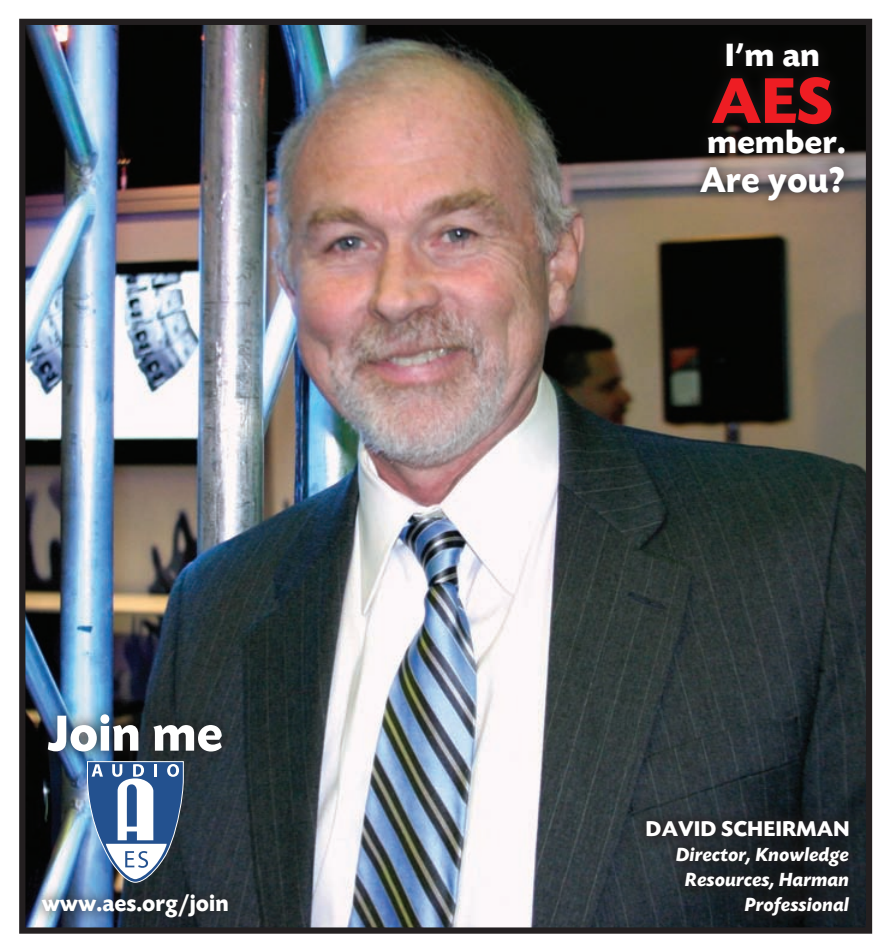
<style>
.page{position:relative;width:889px;height:951px;background:#fff}
.page>*{position:absolute;margin:0;border:0;box-sizing:border-box;transform-origin:0 0}
.t1{font:700 68px "Today SB";color:#ee1d23}
.t2{font:700 53.25px "Today SB";color:#fff;scale:.94 1}
.t3{font:700 37.75px "Today SB";color:#fff;scale:.94 1}
.t4{font:700 34px "Today SB";color:#fff}
.t5{font:700 24.25px "Today SB";color:#fff;scale:.94 1}
.t6{font:700 22.5px "Today SB";color:#fff}
.t7{font:italic 700 20px/25px "Today SB";color:#fff;text-align:right}
</style>
<div class="page">
<img style="left:26px;top:26px;width:839px;height:900px">
<div style="left:19px;top:19px;width:853px;height:914px;border:6px solid #231f20"></div>
<div style="left:689px;top:30px;width:168px;height:183px;background:#231f20;opacity:.92"></div>
<svg style="left:87px;top:763px;width:97px;height:118px"></svg>
<div style="left:30px;top:881px;width:210px;height:49px;background:#231f20;opacity:.92"></div>
<div style="left:35px;top:700px;width:199px;height:63px;background:#231f20;opacity:.92"></div>
<div style="left:633px;top:807px;width:228px;height:121px;background:#231f20;opacity:.92"></div>
<p class="t2" style="left:47px;top:704px;width:188px">Join me</p>
<p class="t5" style="left:42px;top:890px;width:200px">www.aes.org/join</p>
<p class="t4" style="left:725px;top:37px;width:97px">I’m an</p>
<p class="t1" style="left:711px;top:64px;width:123px">AES</p>
<p class="t4" style="left:707px;top:124px;width:140px">member.</p>
<p class="t3" style="left:700px;top:159px;width:155px">Are you?</p>
<p class="t6" style="left:645px;top:816px;width:205px">DAVID SCHEIRMAN</p>
<p class="t7" style="left:676px;top:842px;width:175px">Director, Knowledge<br>Resources, Harman<br>Professional</p>
</div>
